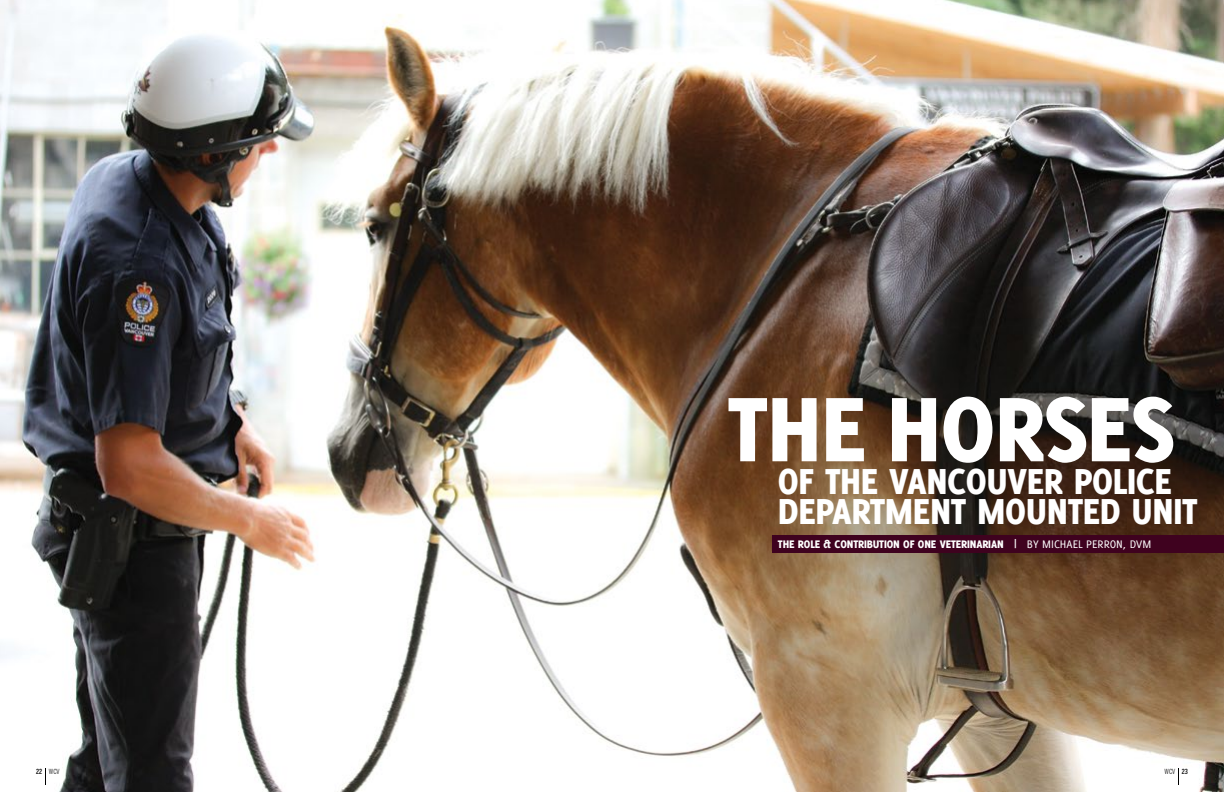
<style>
.page{position:relative;width:1224px;height:792px;background:#fff}
.page>*{position:absolute;margin:0;border:0;box-sizing:border-box;transform-origin:0 0}
.t1{font:800 100.3px "Delicious";letter-spacing:-.01em;color:#fff}
.t2{font:800 39.6px/29.7px "Delicious";letter-spacing:-.01em;color:#fff}
.SUBTITLE{font:800 12px "Delicious";letter-spacing:-.01em;color:#fff}
.t3{font:7px "Benton Sans Comp";letter-spacing:-.02em;color:#000}
.s1{font-weight:700}
.s2{font-weight:400}
.s3{font-weight:500}
</style>
<div class="page">
<img style="left:0;top:0;width:1224px;height:792px">
<div style="left:773px;top:535px;width:451px;height:18px;background:#3f021f"></div>
<svg style="left:45px;top:768px;width:1px;height:17px"></svg>
<svg style="left:1178px;top:768px;width:1px;height:17px"></svg>
<p class="t1" style="left:727px;top:370px;width:449px">THE HORSES</p>
<p class="t2" style="left:778px;top:466px;width:421px">OF THE VANCOUVER POLICE<br>DEPARTMENT MOUNTED UNIT</p>
<p class="SUBTITLE" style="left:778px;top:537px;width:375px">THE ROLE &amp; CONTRIBUTION OF ONE VETERINARIAN <span class="s1">|</span> <span class="s2">BY MICHAEL PERRON, DVM</span></p>
<p class="t3" style="left:36px;top:767px;width:25px"><span class="s3">22</span> WCV</p>
<p class="t3" style="left:1165px;top:767px;width:25px">WCV <span class="s3">23</span></p>
</div>
